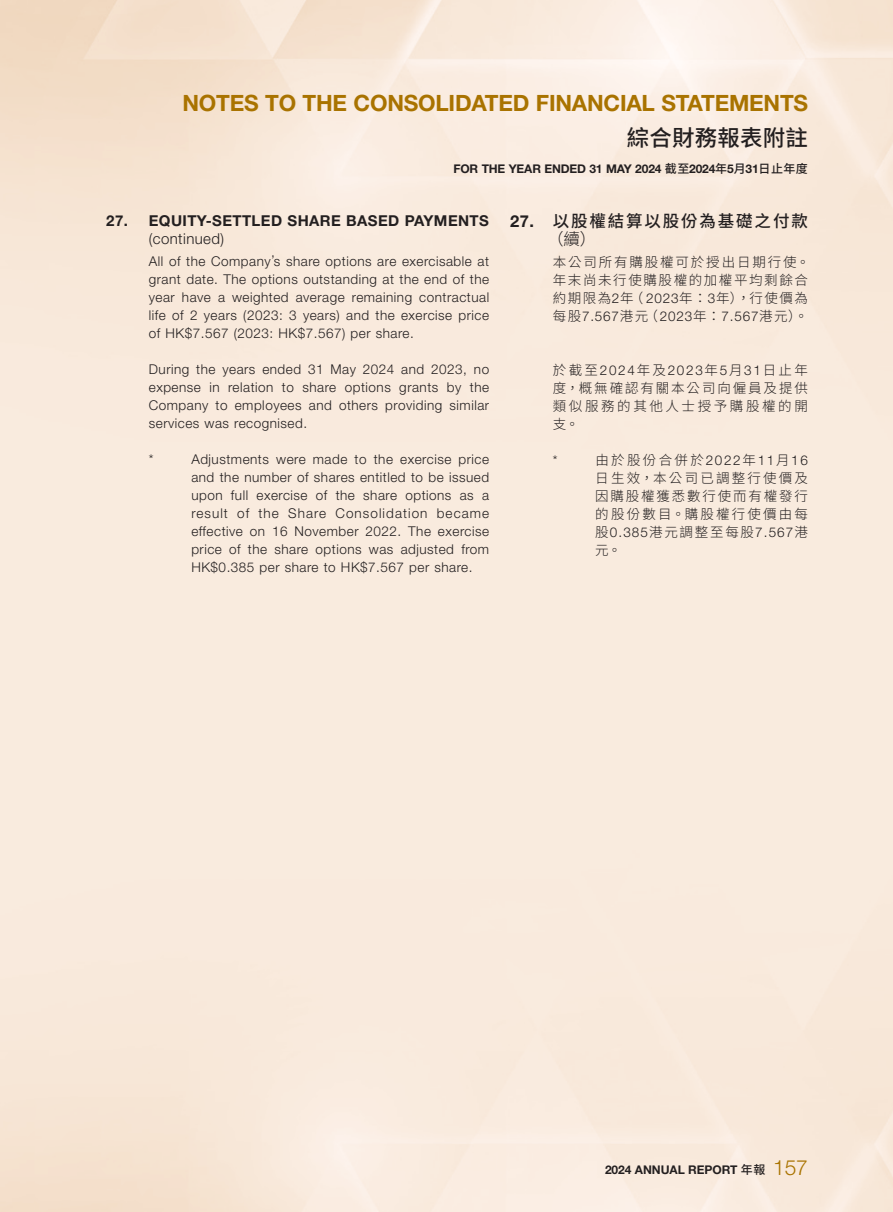
<style>
.page{position:relative;width:893px;height:1212px;background:#fff}
.page>*{position:absolute;margin:0;border:0;box-sizing:border-box;transform-origin:0 0}
.t1{font:700 22.5px "Helvetica Neue LT Std";letter-spacing:-.01em;color:#a97300}
.t2{font:500 22.5px "Source Han Sans TC";letter-spacing:.01em;color:#231f20}
.C_Heading_1{font:500 16.5px/18px "Source Han Sans TC";letter-spacing:.11em;color:#231f20}
.Heading_1{font:700 15px/18px "Helvetica Neue LT Std";letter-spacing:.025em;color:#231f20}
.Body_Text{font:300 13.5px/18px "Helvetica Neue LT Std";letter-spacing:.04em;color:#231f20;text-align:justify}
.C_Body_Text{font:300 13.5px/18px "Source Han Sans TC";letter-spacing:.14em;color:#231f20;text-align:justify}
.C_Body_Text-2{font:300 13.5px "Helvetica Neue LT Std";color:#231f20}
.t3{font:700 12px "Helvetica Neue LT Std";letter-spacing:-.01em;color:#231f20}
.s1{font-family:"Source Han Sans TC";font-weight:500}
.s2{font-family:"Helvetica Neue LT Std";font-weight:700}
.s3{font-weight:300}
.s4{font-family:"Helvetica Neue LT Std"}
.s5{font-weight:300;font-size:21px;color:#a97300}
</style>
<div class="page">
<h1 class="t1" style="left:183px;top:89px;width:627px">NOTES TO THE CONSOLIDATED FINANCIAL STATEMENTS</h1>
<h1 class="t2" style="left:627px;top:125px;width:183px">綜合財務報表附註</h1>
<p class="t3" style="left:453px;top:161px;width:356px">FOR THE YEAR ENDED 31 MAY 2024 <span class="s1">截至</span>2024<span class="s1">年</span>5<span class="s1">月</span>31<span class="s1">日止年度</span></p>
<p class="C_Heading_1" style="left:547px;top:212px;width:262px;text-indent:-37px"><span class="s2">27.</span> 以股權結算以股份為基礎之付款<span class="s3">（續）</span></p>
<p class="C_Body_Text" style="left:553px;top:254px;width:258px">本公司所有購股權可於授出日期行使。年末尚未行使購股權的加權平均剩餘合約期限為<span class="s4">2</span>年（ <span class="s4">2023</span>年：<span class="s4">3</span>年），行使價為每股<span class="s4">7.567</span>港元（<span class="s4">2023</span>年：<span class="s4">7.567</span>港元）。</p>
<p class="Heading_1" style="left:149px;top:211px;width:342px;text-indent:-43px">27. EQUITY-SETTLED SHARE BASED PAYMENTS <span class="s3">(continued)</span></p>
<p class="Body_Text" style="left:149px;top:252px;width:342px">All of the Company’s share options are exercisable at grant date. The options outstanding at the end of the year have a weighted average remaining contractual life of 2 years (2023: 3 years) and the exercise price of HK$7.567 (2023: HK$7.567) per share.</p>
<p class="Body_Text" style="left:149px;top:360px;width:342px">During the years ended 31 May 2024 and 2023, no expense in relation to share options grants by the Company to employees and others providing similar services was recognised.</p>
<p class="Body_Text" style="left:149px;top:450px;width:6px">*</p>
<p class="Body_Text" style="left:191px;top:450px;width:299px">Adjustments were made to the exercise price and the number of shares entitled to be issued upon full exercise of the share options as a result of the Share Consolidation became effective on 16 November 2022. The exercise price of the share options was adjusted from HK$0.385 per share to HK$7.567 per share.</p>
<p class="C_Body_Text" style="left:553px;top:362px;width:257px">於截至<span class="s4">2024</span>年及<span class="s4">2023</span>年<span class="s4">5</span>月<span class="s4">31</span>日止年度，概無確認有關本公司向僱員及提供類似服務的其他人士授予購股權的開支。</p>
<p class="C_Body_Text-2" style="left:553px;top:452px;width:6px">*</p>
<p class="C_Body_Text" style="left:595px;top:452px;width:214px">由於股份合併於<span class="s4">2022</span>年<span class="s4">11</span>月<span class="s4">16</span>日生效，本公司已調整行使價及因購股權獲悉數行使而有權發行的股份數目。購股權行使價由每股<span class="s4">0.385</span>港元調整至每股<span class="s4">7.567</span>港元。</p>
<p class="t3" style="left:605px;top:1163px;width:204px">2024 ANNUAL REPORT <span class="s1">年報</span> <span class="s5">157</span></p>
</div>
